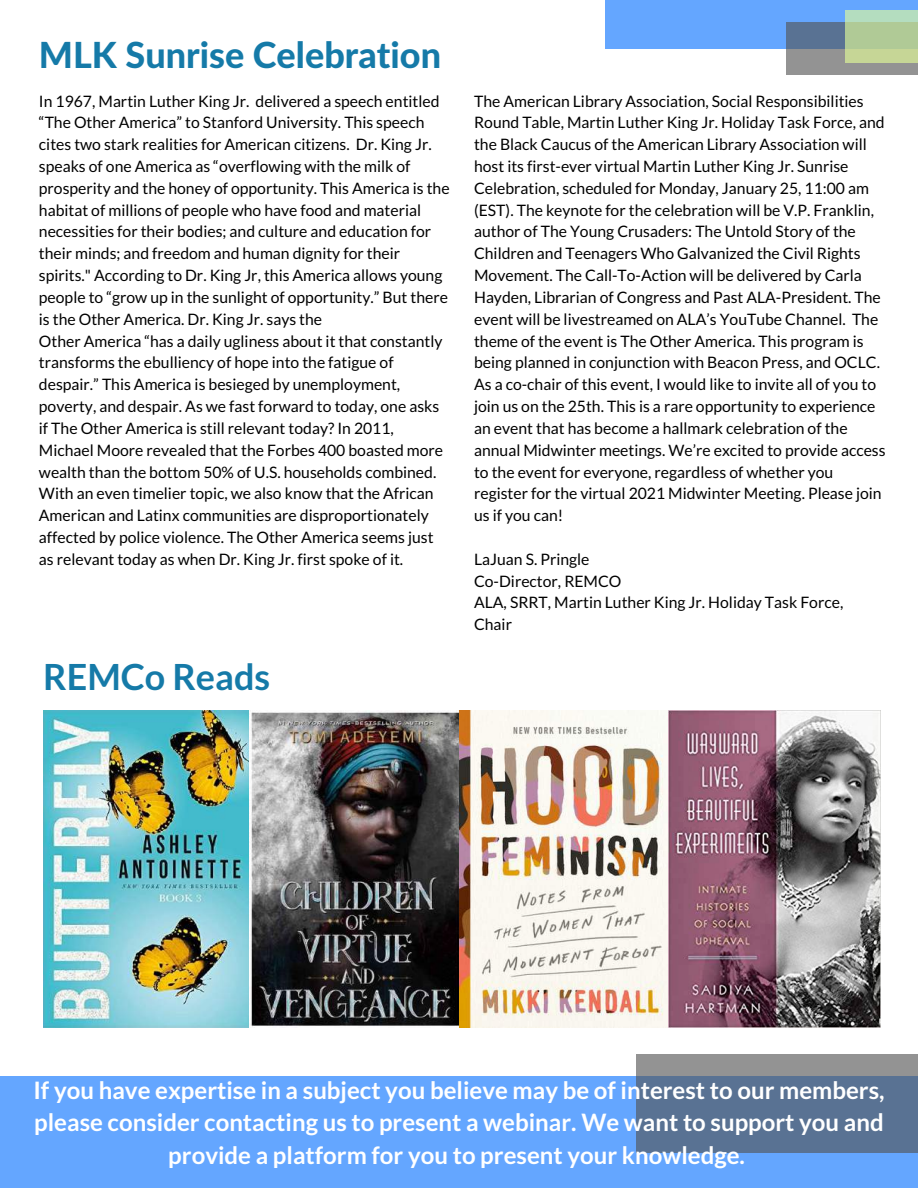
<style>
.page{position:relative;width:918px;height:1188px;background:#fff}
.page>*{position:absolute;margin:0;border:0;box-sizing:border-box;transform-origin:0 0}
.t1{font:800 36px "Lato Latin";color:#157aa8}
.t2{font:700 36px "Lato";color:#157aa8}
.t3{font:700 24px/32.7px "Lato";color:#fff;text-align:center}
.t4{font:15.75px/21.8px "Lato";color:#000}
</style>
<div class="page">
<div style="left:605px;top:0;width:313px;height:49px;background:#64a6ff"></div>
<svg style="left:787px;top:23px;width:131px;height:52px;background:#7d8793"></svg>
<div style="left:0;top:1076px;width:918px;height:112px;background:#64a6ff"></div>
<svg style="left:636px;top:1054px;width:282px;height:98px;background:#667993"></svg>
<svg style="left:845px;top:10px;width:73px;height:52px;background:#b6d19f"></svg>
<img style="left:43px;top:710px;width:837px;height:318px">
<h1 class="t1" style="left:39px;top:39px;width:404px">MLK Sunrise Celebration</h1>
<p class="t4" style="left:39px;top:90px;width:412px">In 1967, Martin Luther King Jr. delivered a speech entitled “The Other America” to Stanford University. This speech cites two stark realities for American citizens. Dr. King Jr. speaks of one America as “overflowing with the milk of prosperity and the honey of opportunity. This America is the habitat of millions of people who have food and material necessities for their bodies; and culture and education for their minds; and freedom and human dignity for their spirits." According to Dr. King Jr, this America allows young people to “grow up in the sunlight of opportunity.” But there is the Other America. Dr. King Jr. says the<br>Other America “has a daily ugliness about it that constantly transforms the ebulliency of hope into the fatigue of despair.” This America is besieged by unemployment, poverty, and despair. As we fast forward to today, one asks if The Other America is still relevant today? In 2011, Michael Moore revealed that the Forbes 400 boasted more wealth than the bottom 50% of U.S. households combined.<br>With an even timelier topic, we also know that the African American and Latinx communities are disproportionately affected by police violence. The Other America seems just as relevant today as when Dr. King Jr. first spoke of it.</p>
<h1 class="t2" style="left:43px;top:654px;width:229px">REMCo Reads</h1>
<p class="t4" style="left:474px;top:90px;width:413px">The American Library Association, Social Responsibilities Round Table, Martin Luther King Jr. Holiday Task Force, and the Black Caucus of the American Library Association will host its first-ever virtual Martin Luther King Jr. Sunrise Celebration, scheduled for Monday, January 25, 11:00 am (EST). The keynote for the celebration will be V.P. Franklin, author of The Young Crusaders: The Untold Story of the Children and Teenagers Who Galvanized the Civil Rights Movement. The Call-To-Action will be delivered by Carla Hayden, Librarian of Congress and Past ALA-President. The event will be livestreamed on ALA’s YouTube Channel. The theme of the event is The Other America. This program is being planned in conjunction with Beacon Press, and OCLC.<br>As a co-chair of this event, I would like to invite all of you to join us on the 25th. This is a rare opportunity to experience an event that has become a hallmark celebration of the annual Midwinter meetings. We’re excited to provide access to the event for everyone, regardless of whether you register for the virtual 2021 Midwinter Meeting. Please join us if you can!</p>
<p class="t4" style="left:474px;top:548px;width:371px">LaJuan S. Pringle<br>Co-Director, REMCO<br>ALA, SRRT, Martin Luther King Jr. Holiday Task Force,<br>Chair</p>
<h2 class="t3" style="left:33px;top:1073px;width:853px">If you have expertise in a subject you believe may be of interest to our members, please consider contacting us to present a webinar. We want to support you and provide a platform for you to present your knowledge.</h2>
</div>
